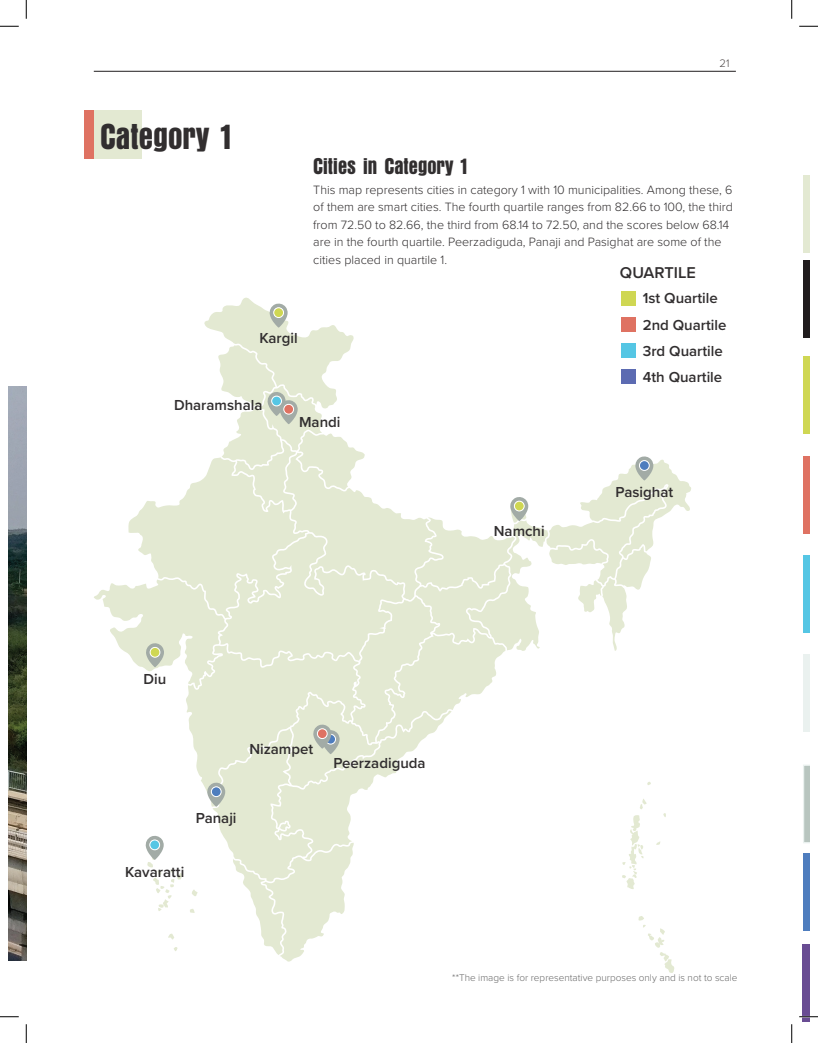
<style>
.page{position:relative;width:818px;height:1043px;background:#fff}
.page>*{position:absolute;margin:0;border:0;box-sizing:border-box;transform-origin:0 0}
.t1{font:37.5px "Anzeigen Gro";color:#312e2f}
.t2{font:23.75px "Anzeigen Gro";color:#312e2f}
.t3{font:600 16.25px "Proxima Nova";color:#312e2f}
.t4{font:600 15px/26.2px "Proxima Nova";color:#312e2f}
.t5{font:300 12.5px/17.5px "Proxima Nova";color:#312e2f}
.t6{font:300 11.25px "Proxima Nova";color:#4e4848}
.t7{font:300 10px "Proxima Nova";color:#686868}
</style>
<div class="page">
<div style="left:802px;top:176px;width:7px;height:77px;background:#e3e9d2"></div>
<div style="left:802px;top:852px;width:7px;height:78px;background:#4e7dbe"></div>
<hr style="left:94px;top:71px;width:641px;height:1px;background:#211d1e">
<div style="left:802px;top:260px;width:7px;height:78px;background:#211d1e"></div>
<div style="left:802px;top:356px;width:7px;height:78px;background:#cfd753"></div>
<div style="left:802px;top:456px;width:7px;height:77px;background:#df7262"></div>
<div style="left:802px;top:555px;width:7px;height:77px;background:#55c6e4"></div>
<div style="left:802px;top:654px;width:7px;height:78px;background:#eaf1ef"></div>
<svg style="left:803px;top:765px;width:6px;height:78px"></svg>
<div style="left:802px;top:944px;width:7px;height:78px;background:#694c93"></div>
<div style="left:94px;top:111px;width:48px;height:48px;background:#e3e9d2"></div>
<div style="left:84px;top:111px;width:10px;height:48px;background:#df7262"></div>
<img style="left:8px;top:386px;width:18px;height:574px">
<div style="left:621px;top:291px;width:15px;height:14px;background:#cfd753"></div>
<svg style="left:94px;top:297px;width:597px;height:676px"></svg>
<div style="left:284px;top:404px;width:9px;height:10px;background:#df7262;border-radius:50%"></div>
<div style="left:283px;top:404px;width:11px;height:10px;border:1px solid #fff;border-radius:50%"></div>
<svg style="left:0;top:25px;width:19px;height:2px"></svg>
<svg style="left:799px;top:25px;width:19px;height:2px"></svg>
<svg style="left:0;top:1016px;width:19px;height:1px"></svg>
<svg style="left:799px;top:1015px;width:19px;height:2px"></svg>
<svg style="left:25px;top:0;width:2px;height:19px"></svg>
<svg style="left:25px;top:1024px;width:2px;height:18px"></svg>
<svg style="left:791px;top:0;width:1px;height:19px"></svg>
<svg style="left:791px;top:1024px;width:1px;height:18px"></svg>
<h1 class="t1" style="left:100px;top:116px;width:133px">Category 1</h1>
<p class="t6" style="left:719px;top:54px;width:12px">21</p>
<h2 class="t2" style="left:313px;top:153px;width:155px">Cities in Category 1</h2>
<p class="t5" style="left:313px;top:180px;width:421px">This map represents cities in category 1 with 10 municipalities. Among these, 6 of them are smart cities. The fourth quartile ranges from 82.66 to 100, the third from 72.50 to 82.66, the third from 68.14 to 72.50, and the scores below 68.14 are in the fourth quartile. Peerzadiguda, Panaji and Pasighat are some of the cities placed in quartile 1.</p>
<p class="t4" style="left:642px;top:285px;width:85px">1st Quartile<br>2nd Quartile<br>3rd Quartile<br>4th Quartile</p>
<p class="t4" style="left:299px;top:409px;width:43px">Mandi</p>
<h3 class="t3" style="left:620px;top:260px;width:77px">QUARTILE</h3>
<p class="t4" style="left:259px;top:324px;width:40px">Kargil</p>
<p class="t4" style="left:174px;top:391px;width:90px">Dharamshala</p>
<p class="t4" style="left:494px;top:517px;width:52px">Namchi</p>
<p class="t4" style="left:615px;top:479px;width:59px">Pasighat</p>
<p class="t4" style="left:144px;top:665px;width:24px">Diu</p>
<p class="t4" style="left:249px;top:735px;width:65px">Nizampet</p>
<p class="t4" style="left:196px;top:804px;width:42px">Panaji</p>
<p class="t4" style="left:125px;top:858px;width:61px">Kavaratti</p>
<p class="t4" style="left:333px;top:749px;width:94px">Peerzadiguda</p>
<p class="t7" style="left:452px;top:970px;width:287px">**The image is for representative purposes only and is not to scale</p>
</div>
